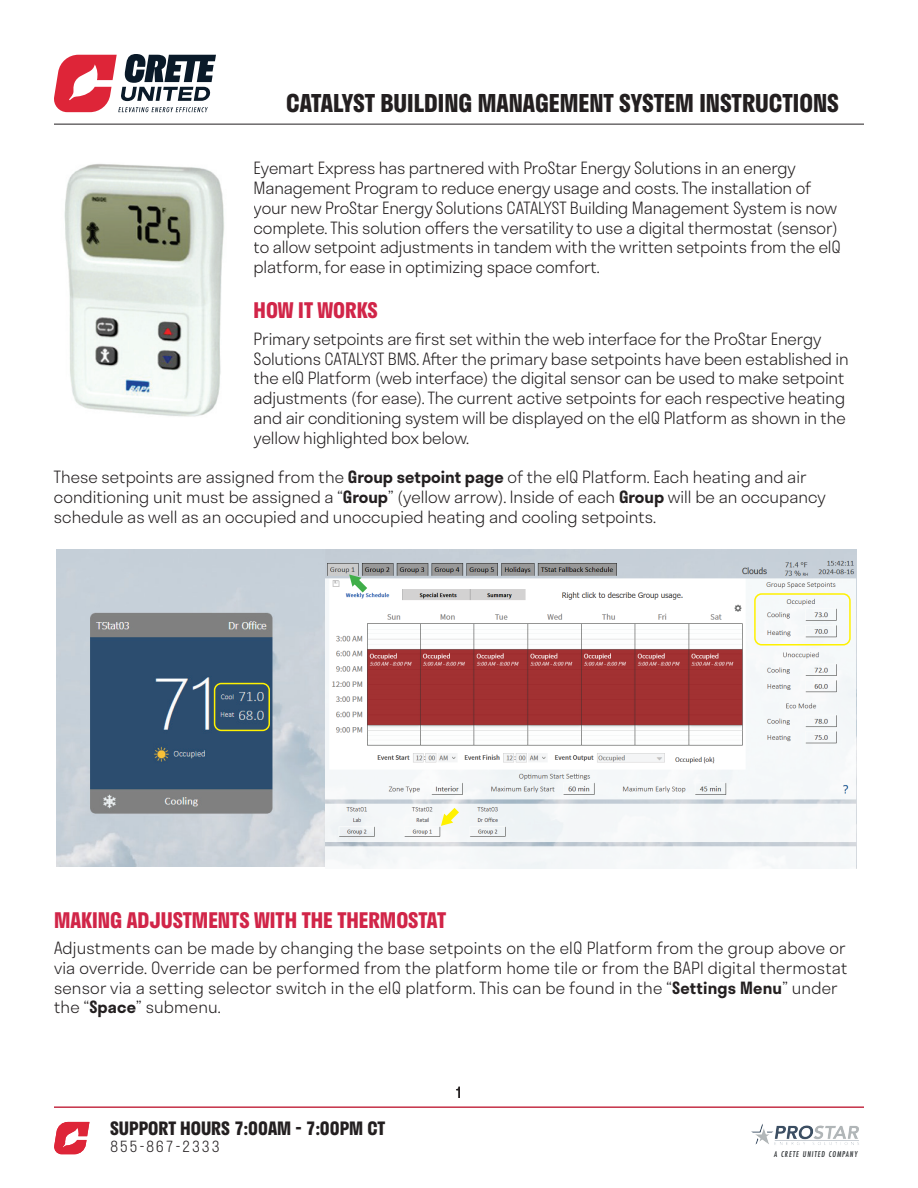
<style>
.page{position:relative;width:918px;height:1188px;background:#fff}
.page>*{position:absolute;margin:0;border:0;box-sizing:border-box;transform-origin:0 0}
.t1{font:700 24px "Stratos";color:#231f20}
.t2{font:700 21px "Stratos";color:#d12548}
.t3{font:700 18px "Stratos";color:#231f20}
.t4{font:300 16.5px/19.8px "Stratos";letter-spacing:-.01em;color:#231f20}
.t5{font:300 16.5px/19.8px "Stratos";letter-spacing:.01em;color:#231f20}
.t6{font:300 15px "Stratos";letter-spacing:.1em;color:#231f20}
.t7{font:15px "Stratos";color:#231f20}
.t8{font:italic 500 8.85px "Futura PT Cond";letter-spacing:.1em;color:#2f3336}
.s1{font-weight:600}
</style>
<div class="page">
<svg style="left:54px;top:54px;width:162px;height:58px"></svg>
<hr style="left:54px;top:1107px;width:810px;height:1px;background:#c2263e">
<svg style="left:54px;top:1122px;width:35px;height:32px"></svg>
<hr style="left:54px;top:124px;width:810px;height:1px;background:#231f20">
<img style="left:56px;top:549px;width:269px;height:317px">
<img style="left:325px;top:549px;width:531px;height:319px">
<img style="left:64px;top:164px;width:160px;height:253px">
<svg style="left:349px;top:574px;width:18px;height:19px"></svg>
<svg style="left:441px;top:808px;width:18px;height:18px"></svg>
<div style="left:754px;top:593px;width:97px;height:53px;border:2px solid #fff101;border-radius:7px"></div>
<div style="left:214px;top:683px;width:56px;height:48px;border:2px solid #fff101;border-radius:7px"></div>
<img style="left:751px;top:1123px;width:108px;height:22px">
<h1 class="t1" style="left:286px;top:84px;width:554px">CATALYST BUILDING MANAGEMENT SYSTEM INSTRUCTIONS</h1>
<p class="t4" style="left:254px;top:158px;width:589px">Eyemart Express has partnered with ProStar Energy Solutions in an energy Management Program to reduce energy usage and costs. The installation of your new ProStar Energy Solutions CATALYST Building Management System is now complete. This solution offers the versatility to use a digital thermostat (sensor) to allow setpoint adjustments in tandem with the written setpoints from the eIQ platform, for ease in optimizing space comfort.</p>
<p class="t2" style="left:254px;top:294px;width:126px">HOW IT WORKS</p>
<p class="t4" style="left:254px;top:328px;width:597px">Primary setpoints are first set within the web interface for the ProStar Energy Solutions CATALYST BMS. After the primary base setpoints have been established in the eIQ Platform (web interface) the digital sensor can be used to make setpoint adjustments (for ease). The current active setpoints for each respective heating and air conditioning system will be displayed on the eIQ Platform as shown in the yellow highlighted box below.</p>
<p class="t4" style="left:54px;top:467px;width:773px">These setpoints are assigned from the <span class="s1">Group setpoint page</span> of the eIQ Platform. Each heating and air conditioning unit must be assigned a “<span class="s1">Group</span>” (yellow arrow). Inside of each <span class="s1">Group</span> will be an occupancy schedule as well as an occupied and unoccupied heating and cooling setpoints.</p>
<p class="t2" style="left:54px;top:903px;width:394px">MAKING ADJUSTMENTS WITH THE THERMOSTAT</p>
<p class="t5" style="left:54px;top:938px;width:795px">Adjustments can be made by changing the base setpoints on the eIQ Platform from the group above or via override. Override can be performed from the platform home tile or from the BAPI digital thermostat sensor via a setting selector switch in the eIQ platform. This can be found in the “<span class="s1">Settings Menu</span>” under the “<span class="s1">Space</span>” submenu.</p>
<p class="t3" style="left:110px;top:1114px;width:277px">SUPPORT HOURS 7:00AM - 7:00PM CT</p>
<p class="t6" style="left:110px;top:1134px;width:111px">855-867-2333</p>
<p class="t7" style="left:455px;top:1080px;width:10px">1</p>
<p class="t8" style="left:774px;top:1149px;width:85px">A CRETE UNITED COMPANY</p>
</div>
